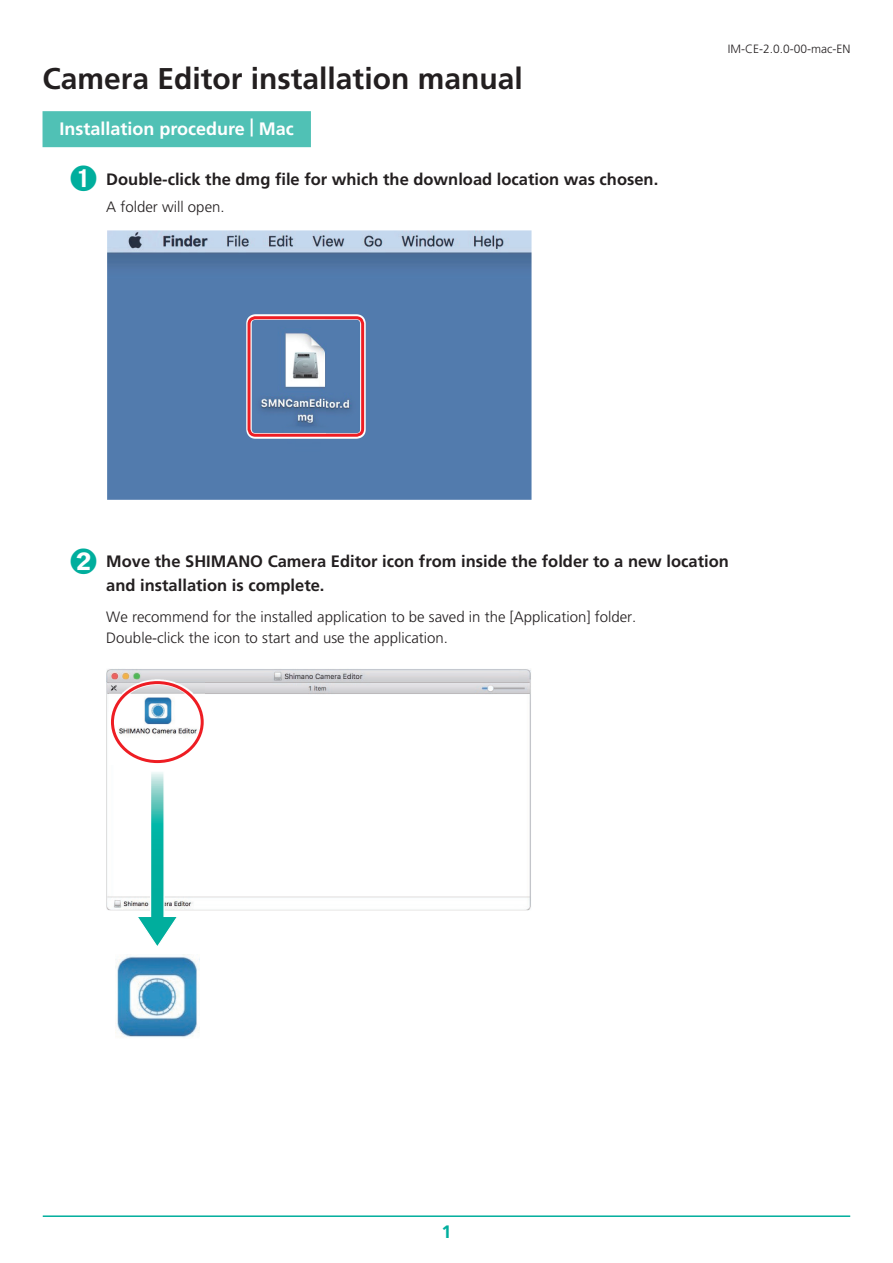
<style>
.page{position:relative;width:893px;height:1263px;background:#fff}
.page>*{position:absolute;margin:0;border:0;box-sizing:border-box;transform-origin:0 0}
.t1{font:700 30px "Frutiger LT Pro";color:#231f20}
.t2{font:700 18px "Frutiger LT Pro";color:#fff}
.t3{font:700 18px "Frutiger LT Pro";color:#00ae9d}
.t4{font:700 16.5px/24px "Frutiger LT Pro";color:#231f20}
.t5{font:300 15px/21px "Frutiger LT Pro";color:#231f20}
.t6{font:300 12px "Frutiger LT Pro";color:#231f20}
.s1{font-family:"MS UI Gothic";font-weight:400;font-size:27px;color:#00ae9d}
</style>
<div class="page">
<hr style="left:43px;top:1215px;width:807px;height:2px;background:#00ae9d">
<div style="left:43px;top:111px;width:268px;height:36px;background:#50c1b5"></div>
<img style="left:107px;top:230px;width:424px;height:270px">
<img style="left:246px;top:315px;width:119px;height:123px">
<div style="left:248px;top:316px;width:116px;height:121px;border:3px solid #ee1d23;border-radius:6px"></div>
<img style="left:106px;top:669px;width:425px;height:241px">
<img style="left:110px;top:680px;width:95px;height:84px">
<div style="left:111px;top:681px;width:93px;height:82px;border:3px solid #ee1d23;border-radius:50%"></div>
<svg style="left:135px;top:767px;width:45px;height:179px"></svg>
<img style="left:115px;top:954px;width:84px;height:84px">
<h1 class="t1" style="left:43px;top:61px;width:482px">Camera Editor installation manual</h1>
<p class="t2" style="left:60px;top:118px;width:236px">Installation procedure | Mac</p>
<p class="t4" style="left:70px;top:167px;width:590px"><span class="s1">➊</span> Double-click the dmg file for which the download location was chosen.</p>
<p class="t5" style="left:106px;top:197px;width:120px">A folder will open.</p>
<p class="t6" style="left:728px;top:42px;width:124px">IM-CE-2.0.0-00-mac-EN</p>
<p class="t4" style="left:106px;top:550px;width:624px;text-indent:-36px"><span class="s1">➋</span> Move the SHIMANO Camera Editor icon from inside the folder to a new location and installation is complete.</p>
<p class="t5" style="left:106px;top:606px;width:532px">We recommend for the installed application to be saved in the [Application] folder.<br>Double-click the icon to start and use the application.</p>
<p class="t3" style="left:441px;top:1221px;width:12px">1</p>
</div>
